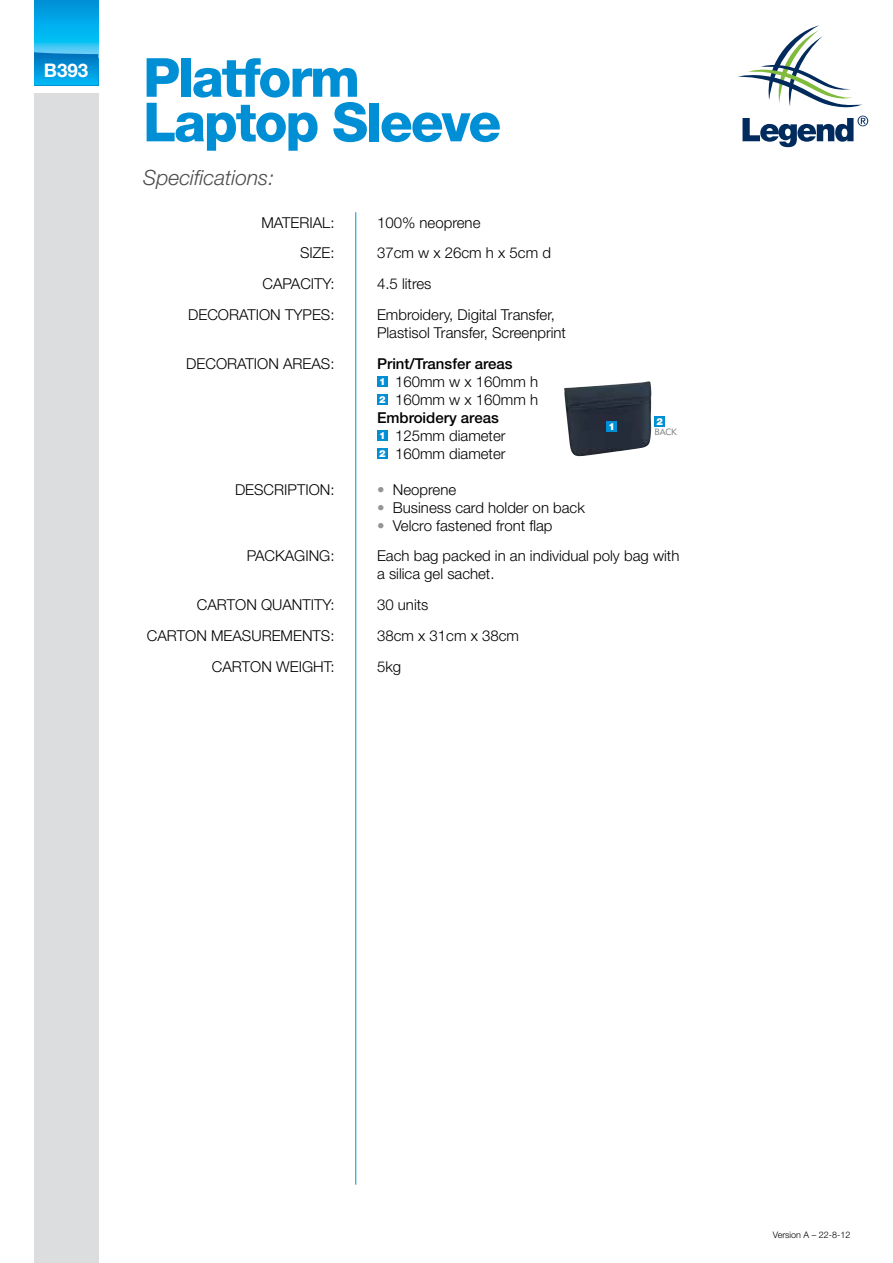
<style>
.page{position:relative;width:893px;height:1263px;background:#fff}
.page>*{position:absolute;margin:0;border:0;box-sizing:border-box;transform-origin:0 0}
.t1{font:800 54px/44.5px "Helvetica Neue LT Std";letter-spacing:-.04em;color:#008fd5}
.t2{font:italic 300 21px "Helvetica Neue LT Std";color:#4d4d4f}
.t3{font:700 18.75px "Helvetica Neue LT Std";color:#fff}
.t4{font:300 15px/18px "Helvetica Neue LT Std";color:#000}
.t5{font:900 9.75px "Helvetica Neue LT Std";color:#fff}
.t6{font:300 9px "Helvetica Neue LT Std";color:#000}
.t7{font:9px "Geometric 415 BT Lite A";color:#77787b}
.s1{font-weight:500}
.s2{font-weight:900;font-size:9.75px;color:#fff}
.s3{color:#939598}
</style>
<div class="page">
<svg style="left:34px;top:0;width:64px;height:52px;background:#0caeea"></svg>
<svg style="left:34px;top:52px;width:64px;height:33px;background:#0497d9"></svg>
<div style="left:34px;top:94px;width:64px;height:1169px;background:#dcddde"></div>
<div style="left:377px;top:376px;width:10px;height:11px;background:#008fd5"></div>
<div style="left:377px;top:394px;width:10px;height:11px;background:#008fd5"></div>
<div style="left:377px;top:430px;width:10px;height:11px;background:#008fd5"></div>
<div style="left:377px;top:448px;width:10px;height:11px;background:#008fd5"></div>
<svg style="left:737px;top:25px;width:131px;height:122px"></svg>
<hr style="left:355px;top:212px;width:1px;height:973px;background:#008fd5">
<img style="left:564px;top:381px;width:87px;height:76px">
<div style="left:606px;top:421px;width:11px;height:11px;background:#008fd5"></div>
<div style="left:654px;top:417px;width:11px;height:10px;background:#008fd5"></div>
<p class="t3" style="left:44px;top:58px;width:46px">B393</p>
<h1 class="t1" style="left:143px;top:55px;width:360px">Platform<br>Laptop Sleeve</h1>
<h2 class="t2" style="left:143px;top:165px;width:133px">Specifications:</h2>
<p class="t4" style="left:261px;top:213px;width:75px">MATERIAL:</p>
<p class="t4" style="left:377px;top:213px;width:105px">100% neoprene</p>
<p class="t4" style="left:300px;top:244px;width:36px">SIZE:</p>
<p class="t4" style="left:377px;top:244px;width:175px">37cm w x 26cm h x 5cm d</p>
<p class="t4" style="left:263px;top:274px;width:73px">CAPACITY:</p>
<p class="t4" style="left:377px;top:274px;width:56px">4.5 litres</p>
<p class="t4" style="left:188px;top:305px;width:148px">DECORATION TYPES:</p>
<p class="t4" style="left:377px;top:305px;width:190px">Embroidery, Digital Transfer,<br>Plastisol Transfer, Screenprint</p>
<p class="t4" style="left:186px;top:354px;width:150px">DECORATION AREAS:</p>
<p class="t4" style="left:377px;top:354px;width:163px"><span class="s1">Print/Transfer areas<br></span><span class="s2">1</span> 160mm w x 160mm h<br><span class="s2">2</span> 160mm w x 160mm h<br><span class="s1">Embroidery areas<br></span><span class="s2">1</span> 125mm diameter<br><span class="s2">2</span> 160mm diameter</p>
<p class="t4" style="left:235px;top:480px;width:101px">DESCRIPTION:</p>
<p class="t4" style="left:377px;top:480px;width:81px"><span class="s3">•</span> Neoprene</p>
<p class="t4" style="left:377px;top:498px;width:209px"><span class="s3">•</span> Business card holder on back</p>
<p class="t4" style="left:377px;top:516px;width:177px"><span class="s3">•</span> Velcro fastened front flap</p>
<p class="t4" style="left:247px;top:547px;width:89px">PACKAGING:</p>
<p class="t4" style="left:377px;top:547px;width:304px">Each bag packed in an individual poly bag with a silica gel sachet.</p>
<p class="t4" style="left:197px;top:595px;width:139px">CARTON QUANTITY:</p>
<p class="t4" style="left:377px;top:595px;width:53px">30 units</p>
<p class="t4" style="left:147px;top:626px;width:189px">CARTON MEASUREMENTS:</p>
<p class="t4" style="left:377px;top:626px;width:143px">38cm x 31cm x 38cm</p>
<p class="t4" style="left:212px;top:657px;width:124px">CARTON WEIGHT:</p>
<p class="t4" style="left:377px;top:657px;width:26px">5kg</p>
<p class="t5" style="left:656px;top:416px;width:8px">2</p>
<p class="t7" style="left:654px;top:426px;width:24px">Back</p>
<p class="t5" style="left:608px;top:420px;width:8px">1</p>
<p class="t6" style="left:773px;top:1229px;width:79px">Version A – 22-8-12</p>
</div>
